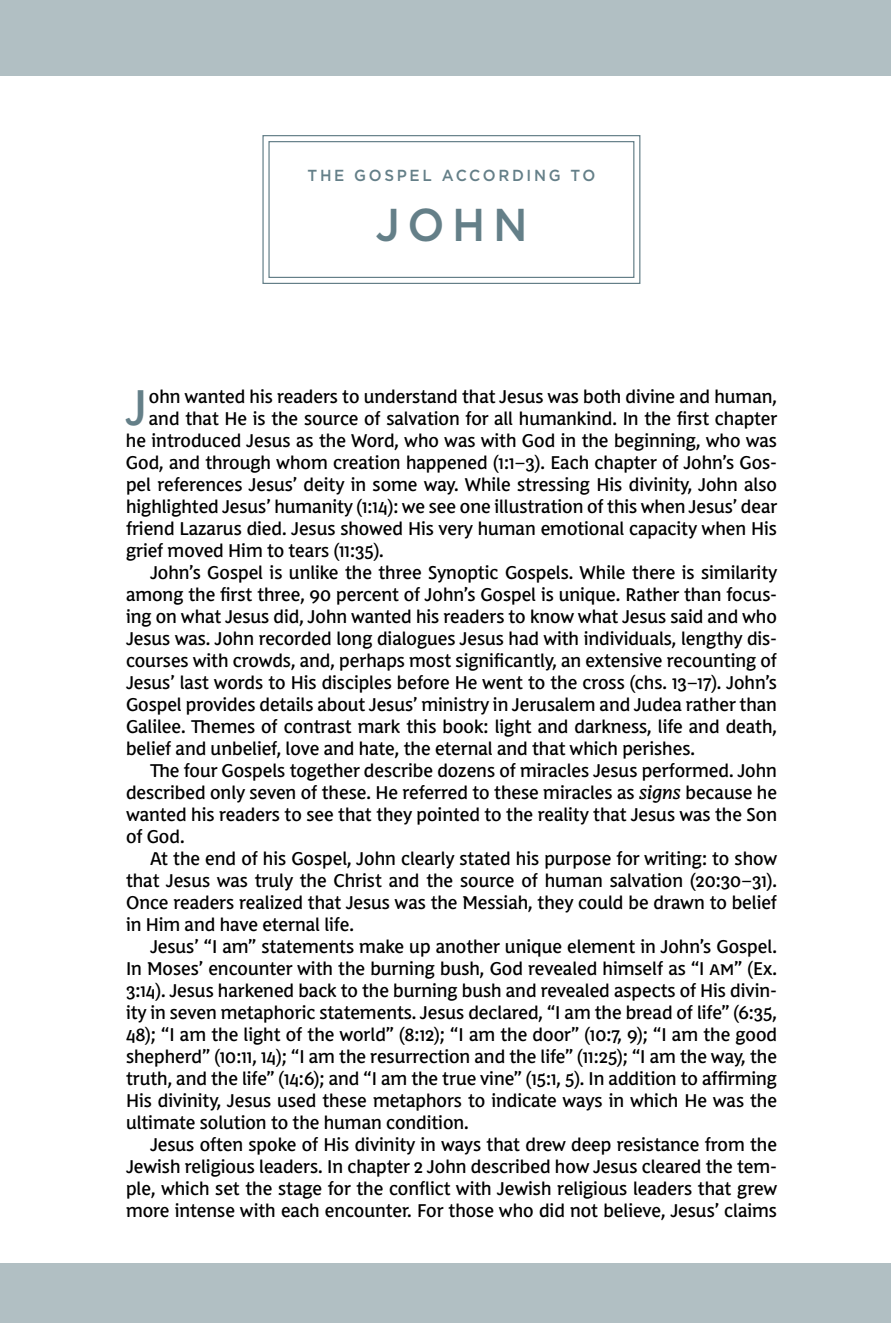
<style>
.page{position:relative;width:891px;height:1323px;background:#fff}
.page>*{position:absolute;margin:0;border:0;box-sizing:border-box;transform-origin:0 0}
.t1{font:49.2px "TNNKJV Sans 11";color:#647f88}
.t2{font:500 46px "Gotham";color:#647f88;scale:.95 1}
.t3{font:18.2px "TNNKJV Sans 11";color:#000}
.t4{font:500 16px "Gotham";letter-spacing:.175em;color:#647f88;scale:.95 1}
.s1{font-style:italic}
</style>
<div class="page">
<div style="left:0;top:0;width:891px;height:76px;background:#b1bfc3"></div>
<div style="left:0;top:1263px;width:891px;height:60px;background:#b1bfc3"></div>
<svg style="left:262px;top:135px;width:379px;height:149px"></svg>
<div style="left:268px;top:141px;width:366px;height:137px;border:1px solid #647f88"></div>
<p class="t4" style="left:308px;top:165px;width:305px">THE GOSPEL ACCORDING TO</p>
<h2 class="t2" style="left:375px;top:194px;width:162px">JOHN</h2>
<h1 class="t1" style="left:126px;top:379px;width:24px">J</h1>
<p class="t3" style="left:149px;top:386px;width:630px">ohn wanted his readers to understand that Jesus was both divine and human,</p>
<p class="t3" style="left:149px;top:408px;width:630px">and that He is the source of salvation for all humankind. In the first chapter</p>
<p class="t3" style="left:126px;top:430px;width:653px">he introduced Jesus as the Word, who was with God in the beginning, who was</p>
<p class="t3" style="left:126px;top:452px;width:653px">God, and through whom creation happened (1:1–3). Each chapter of John’s Gos-</p>
<p class="t3" style="left:126px;top:474px;width:653px">pel references Jesus’ deity in some way. While stressing His divinity, John also</p>
<p class="t3" style="left:126px;top:496px;width:653px">highlighted Jesus’ humanity (1:14): we see one illustration of this when Jesus’ dear</p>
<p class="t3" style="left:126px;top:518px;width:652px">friend Lazarus died. Jesus showed His very human emotional capacity when His</p>
<p class="t3" style="left:126px;top:540px;width:259px">grief moved Him to tears (11:35).</p>
<p class="t3" style="left:150px;top:562px;width:629px">John’s Gospel is unlike the three Synoptic Gospels. While there is similarity</p>
<p class="t3" style="left:126px;top:584px;width:653px">among the first three, 90 percent of John’s Gospel is unique. Rather than focus-</p>
<p class="t3" style="left:126px;top:606px;width:652px">ing on what Jesus did, John wanted his readers to know what Jesus said and who</p>
<p class="t3" style="left:126px;top:628px;width:653px">Jesus was. John recorded long dialogues Jesus had with individuals, lengthy dis-</p>
<p class="t3" style="left:126px;top:650px;width:652px">courses with crowds, and, perhaps most significantly, an extensive recounting of</p>
<p class="t3" style="left:126px;top:672px;width:652px">Jesus’ last words to His disciples before He went to the cross (chs. 13–17). John’s</p>
<p class="t3" style="left:126px;top:694px;width:653px">Gospel provides details about Jesus’ ministry in Jerusalem and Judea rather than</p>
<p class="t3" style="left:126px;top:716px;width:653px">Galilee. Themes of contrast mark this book: light and darkness, life and death,</p>
<p class="t3" style="left:126px;top:738px;width:571px">belief and unbelief, love and hate, the eternal and that which perishes.</p>
<p class="t3" style="left:150px;top:760px;width:628px">The four Gospels together describe dozens of miracles Jesus performed. John</p>
<p class="t3" style="left:126px;top:782px;width:653px">described only seven of these. He referred to these miracles as <span class="s1">signs</span> because he</p>
<p class="t3" style="left:126px;top:804px;width:653px">wanted his readers to see that they pointed to the reality that Jesus was the Son</p>
<p class="t3" style="left:126px;top:826px;width:60px">of God.</p>
<p class="t3" style="left:150px;top:848px;width:629px">At the end of his Gospel, John clearly stated his purpose for writing: to show</p>
<p class="t3" style="left:126px;top:870px;width:653px">that Jesus was truly the Christ and the source of human salvation (20:30–31).</p>
<p class="t3" style="left:126px;top:892px;width:652px">Once readers realized that Jesus was the Messiah, they could be drawn to belief</p>
<p class="t3" style="left:126px;top:914px;width:229px">in Him and have eternal life.</p>
<p class="t3" style="left:150px;top:936px;width:628px">Jesus’ “I am” statements make up another unique element in John’s Gospel.</p>
<p class="t3" style="left:126px;top:958px;width:653px">In Moses’ encounter with the burning bush, God revealed himself as “I am” (Ex.</p>
<p class="t3" style="left:126px;top:980px;width:653px">3:14). Jesus harkened back to the burning bush and revealed aspects of His divin-</p>
<p class="t3" style="left:126px;top:1002px;width:653px">ity in seven metaphoric statements. Jesus declared, “I am the bread of life” (6:35,</p>
<p class="t3" style="left:126px;top:1024px;width:653px">48); “I am the light of the world” (8:12); “I am the door” (10:7, 9); “I am the good</p>
<p class="t3" style="left:126px;top:1046px;width:652px">shepherd” (10:11, 14); “I am the resurrection and the life” (11:25); “I am the way, the</p>
<p class="t3" style="left:126px;top:1068px;width:653px">truth, and the life” (14:6); and “I am the true vine” (15:1, 5). In addition to affirming</p>
<p class="t3" style="left:126px;top:1090px;width:653px">His divinity, Jesus used these metaphors to indicate ways in which He was the</p>
<p class="t3" style="left:126px;top:1112px;width:344px">ultimate solution to the human condition.</p>
<p class="t3" style="left:150px;top:1134px;width:629px">Jesus often spoke of His divinity in ways that drew deep resistance from the</p>
<p class="t3" style="left:126px;top:1156px;width:653px">Jewish religious leaders. In chapter 2 John described how Jesus cleared the tem-</p>
<p class="t3" style="left:126px;top:1178px;width:653px">ple, which set the stage for the conflict with Jewish religious leaders that grew</p>
<p class="t3" style="left:126px;top:1200px;width:653px">more intense with each encounter. For those who did not believe, Jesus’ claims</p>
</div>
